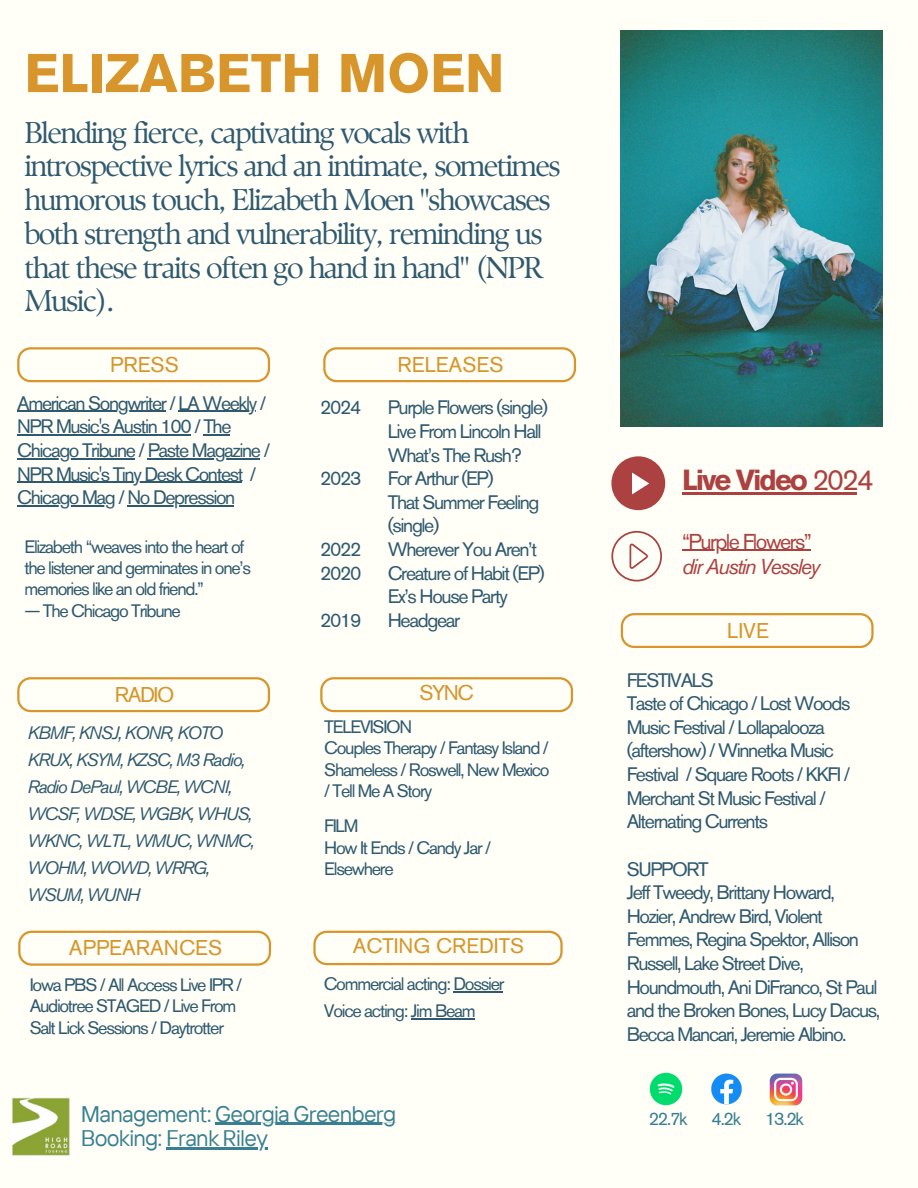
<style>
.page{position:relative;width:918px;height:1188px;background:#fffff7}
.page>*{position:absolute;margin:0;border:0;box-sizing:border-box;transform-origin:0 0}
.t1{font:700 54px "Akzidenz Grotesk Pro";color:#d7952c}
.t2{font:30px/33.8px "TY Serif D";letter-spacing:-.055em;color:#2f596f}
.t3{font:700 28.95px "Akzidenz Grotesk Pro";letter-spacing:-.07em;color:#ac4141}
.t4{font:22.5px "TT Interphases";letter-spacing:-.035em;color:#387f91}
.t5{font:italic 21.45px/25.8px "Akzidenz Grotesk Pro";letter-spacing:-.07em;color:#ac4141}
.t6{font:21.3px "Akzidenz Grotesk Pro";color:#d7952c}
.t7{font:21px "Akzidenz Grotesk Pro";color:#d7952c}
.t8{font:19.5px/23.7px "Akzidenz Grotesk Pro";letter-spacing:-.07em;color:#2f596f}
.t9{font:18px/21.3px "Akzidenz Grotesk Pro";letter-spacing:-.07em;color:#2f596f}
.t10{font:italic 18px/27px "Akzidenz Grotesk Pro";letter-spacing:-.07em;color:#2f596f}
.t11{font:18px "Akzidenz Grotesk Pro";letter-spacing:-.07em;color:#387f91}
.s1{font-weight:400}
.s2{font-style:normal}
</style>
<div class="page">
<img style="left:649px;top:1072px;width:34px;height:34px">
<img style="left:711px;top:1073px;width:31px;height:32px">
<img style="left:770px;top:1073px;width:33px;height:33px">
<svg style="left:17px;top:677px;width:253px;height:35px"></svg>
<svg style="left:621px;top:613px;width:253px;height:35px"></svg>
<img style="left:621px;top:30px;width:262px;height:396px">
<div style="left:611px;top:456px;width:54px;height:54px;background:#ac4141;border-radius:50%"></div>
<svg style="left:632px;top:473px;width:17px;height:21px"></svg>
<svg style="left:17px;top:347px;width:253px;height:35px"></svg>
<svg style="left:18px;top:931px;width:253px;height:35px"></svg>
<svg style="left:320px;top:677px;width:253px;height:35px"></svg>
<svg style="left:323px;top:347px;width:253px;height:35px"></svg>
<svg style="left:611px;top:531px;width:51px;height:51px"></svg>
<svg style="left:313px;top:931px;width:250px;height:34px"></svg>
<img style="left:12px;top:1097px;width:58px;height:59px">
<hr style="left:17px;top:411px;width:149px;height:1px;background:#2f596f">
<hr style="left:179px;top:411px;width:77px;height:1px;background:#2f596f">
<hr style="left:17px;top:434px;width:173px;height:2px;background:#2f596f">
<hr style="left:203px;top:434px;width:27px;height:2px;background:#2f596f">
<hr style="left:17px;top:458px;width:118px;height:1px;background:#2f596f">
<hr style="left:148px;top:458px;width:112px;height:1px;background:#2f596f">
<hr style="left:17px;top:482px;width:225px;height:1px;background:#2f596f">
<hr style="left:17px;top:505px;width:98px;height:1px;background:#2f596f">
<hr style="left:128px;top:505px;width:106px;height:1px;background:#2f596f">
<hr style="left:454px;top:991px;width:49px;height:1px;background:#2f596f">
<hr style="left:411px;top:1018px;width:64px;height:1px;background:#2f596f">
<hr style="left:215px;top:1123px;width:181px;height:2px;background:#387f91">
<hr style="left:166px;top:1148px;width:101px;height:2px;background:#387f91">
<hr style="left:682px;top:492px;width:130px;height:3px;background:#ac4141">
<hr style="left:812px;top:492px;width:45px;height:3px;background:#ac4141">
<hr style="left:682px;top:550px;width:128px;height:1px;background:#ac4141">
<p class="t1" style="left:24px;top:52px;width:482px">ELIZABETH MOEN</p>
<p class="t2" style="left:24px;top:115px;width:538px">Blending fierce, captivating vocals with introspective lyrics and an intimate, sometimes humorous touch, Elizabeth Moen "showcases both strength and vulnerability, reminding us that these traits often go hand in hand" (NPR Music).</p>
<h3 class="t6" style="left:110px;top:356px;width:70px">PRESS</h3>
<p class="t8" style="left:17px;top:393px;width:251px">American Songwriter / LA Weekly /</p>
<p class="t8" style="left:17px;top:417px;width:216px">NPR Music's Austin 100 / The</p>
<h3 class="t8" style="left:17px;top:440px;width:254px">Chicago Tribune / Paste Magazine /</h3>
<h3 class="t8" style="left:17px;top:464px;width:241px">NPR Music's Tiny Desk Contest /</h3>
<p class="t8" style="left:17px;top:487px;width:220px">Chicago Mag / No Depression</p>
<p class="t9" style="left:24px;top:537px;width:228px">Elizabeth “weaves into the heart of the listener and germinates in one’s memories like an old friend.”</p>
<p class="t9" style="left:24px;top:602px;width:158px">— The Chicago Tribune</p>
<p class="t6" style="left:115px;top:686px;width:61px">RADIO</p>
<p class="t10" style="left:28px;top:721px;width:197px">KBMF, KNSJ, KONR, KOTO</p>
<h3 class="t10" style="left:28px;top:748px;width:228px">KRUX, KSYM, KZSC, M3 Radio,<br>Radio DePaul, WCBE, WCNI,<br>WCSF, WDSE, WGBK, WHUS,<br>WKNC, WLTL, WMUC, WNMC,<br>WOHM, WOWD, WRRG,<br>WSUM, WUNH</h3>
<h2 class="t6" style="left:69px;top:939px;width:155px">APPEARANCES</h2>
<h3 class="t9" style="left:30px;top:976px;width:214px">Iowa PBS / All Access Live IPR /<br>Audiotree STAGED / Live From<br>Salt Lick Sessions / Daytrotter</h3>
<p class="t8" style="left:320px;top:398px;width:43px">2024</p>
<p class="t8" style="left:320px;top:468px;width:43px">2023</p>
<p class="t8" style="left:320px;top:539px;width:43px">2022</p>
<p class="t8" style="left:320px;top:563px;width:43px">2020</p>
<p class="t8" style="left:320px;top:610px;width:43px">2019</p>
<p class="t6" style="left:398px;top:356px;width:108px">RELEASES</p>
<p class="t8" style="left:388px;top:398px;width:162px">Purple Flowers (single)</p>
<p class="t8" style="left:388px;top:421px;width:155px">Live From Lincoln Hall</p>
<p class="t8" style="left:388px;top:445px;width:135px">What’s The Rush?</p>
<p class="t8" style="left:388px;top:468px;width:107px">For Arthur (EP)</p>
<p class="t8" style="left:388px;top:492px;width:153px">That Summer Feeling (single)</p>
<p class="t8" style="left:388px;top:539px;width:151px">Wherever You Aren’t</p>
<p class="t8" style="left:388px;top:563px;width:159px">Creature of Habit (EP)</p>
<p class="t8" style="left:388px;top:587px;width:122px">Ex’s House Party</p>
<p class="t8" style="left:388px;top:610px;width:74px">Headgear</p>
<h3 class="t6" style="left:419px;top:684px;width:56px">SYNC</h3>
<p class="t9" style="left:324px;top:718px;width:90px">TELEVISION</p>
<p class="t9" style="left:324px;top:739px;width:227px;text-align:justify">Couples Therapy / Fantasy Island / Shameless / Roswell, New Mexico / Tell Me A Story</p>
<p class="t9" style="left:324px;top:817px;width:36px">FILM</p>
<p class="t9" style="left:324px;top:839px;width:168px">How It Ends / Candy Jar /<br>Elsewhere</p>
<p class="t7" style="left:353px;top:937px;width:173px">ACTING CREDITS</p>
<p class="t9" style="left:324px;top:975px;width:182px">Commercial acting: Dossier</p>
<p class="t9" style="left:324px;top:1002px;width:154px">Voice acting: Jim Beam</p>
<p class="t4" style="left:81px;top:1099px;width:317px">Management: Georgia Greenberg</p>
<h4 class="t4" style="left:81px;top:1124px;width:189px">Booking: Frank Riley</h4>
<p class="t3" style="left:682px;top:469px;width:193px">Live Video <span class="s1">2024</span></p>
<p class="t5" style="left:682px;top:530px;width:140px"><span class="s2">“Purple Flowers” </span>dir Austin Vessley</p>
<p class="t6" style="left:727px;top:622px;width:43px">LIVE</p>
<h2 class="t8" style="left:627px;top:670px;width:88px">FESTIVALS</h2>
<p class="t8" style="left:627px;top:693px;width:225px">Taste of Chicago / Lost Woods<br>Music Festival / Lollapalooza (aftershow) / Winnetka Music<br>Festival / Square Roots / KKFI /<br>Merchant St Music Festival /<br>Alternating Currents</p>
<h4 class="t8" style="left:627px;top:859px;width:83px">SUPPORT</h4>
<h3 class="t8" style="left:627px;top:882px;width:255px">Jeff Tweedy, Brittany Howard,<br>Hozier, Andrew Bird, Violent<br>Femmes, Regina Spektor, Allison<br>Russell, Lake Street Dive,<br>Houndmouth, Ani DiFranco, St Paul and the Broken Bones, Lucy Dacus,<br>Becca Mancari, Jeremie Albino.</h3>
<h1 class="t11" style="left:649px;top:1112px;width:40px">22.7k</h1>
<h1 class="t11" style="left:712px;top:1112px;width:31px">4.2k</h1>
<h1 class="t11" style="left:765px;top:1112px;width:40px">13.2k</h1>
</div>
